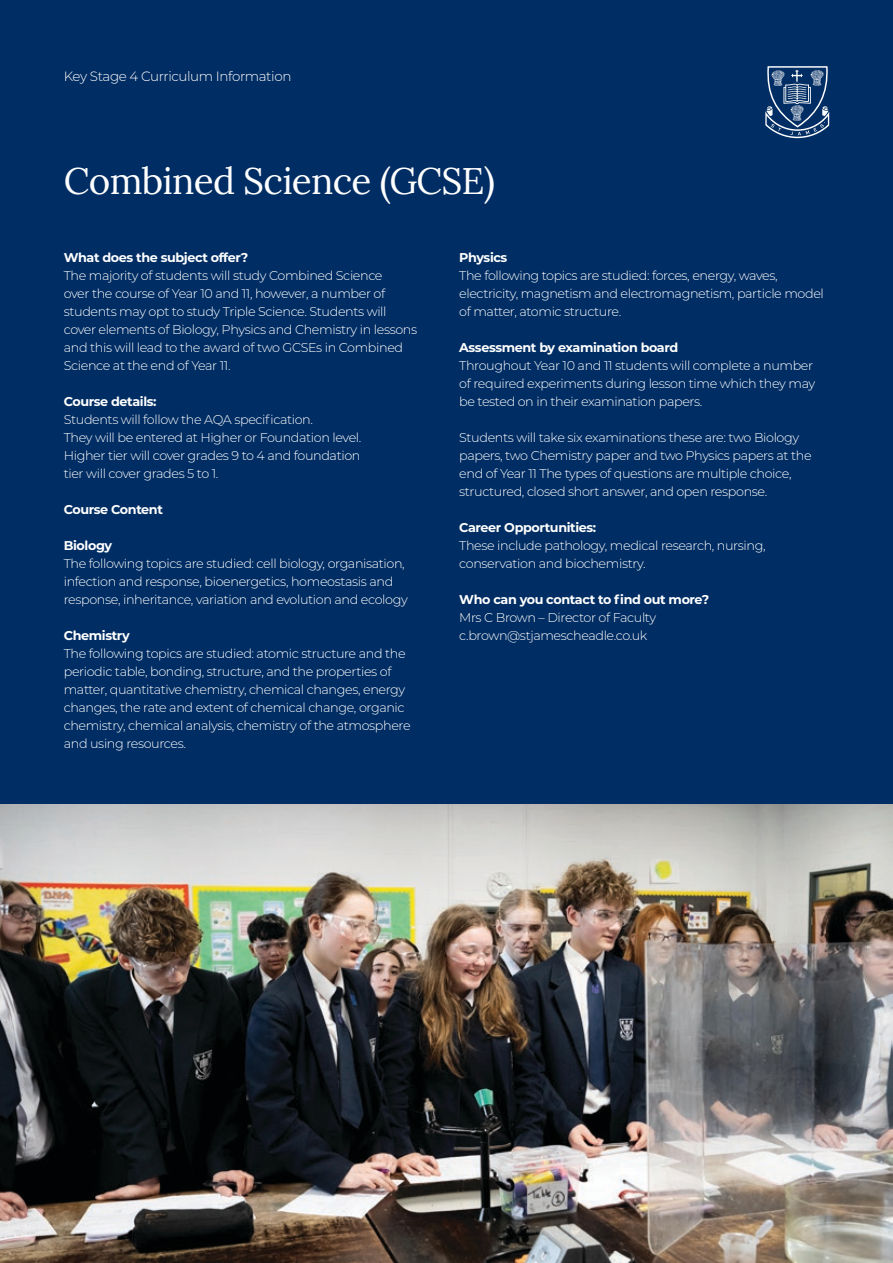
<style>
.page{position:relative;width:893px;height:1263px;background:#002d63}
.page>*{position:absolute;margin:0;border:0;box-sizing:border-box;transform-origin:0 0}
.t1{font:36.9px "Lora";letter-spacing:-.02em;color:#fff}
.t2{font:300 13.5px "Montserrat";letter-spacing:-.03em;color:#fff}
.t3{font:300 12.75px/18px "Montserrat";letter-spacing:-.03em;color:#fff}
.t4{font:700 12.75px "Montserrat";letter-spacing:-.03em;color:#fff}
</style>
<div class="page">
<svg style="left:765px;top:66px;width:64px;height:72px"></svg>
<img style="left:0;top:805px;width:892px;height:458px">
<p class="t2" style="left:64px;top:67px;width:229px">Key Stage 4 Curriculum Information</p>
<p class="t1" style="left:64px;top:153px;width:433px">Combined Science (GCSE)</p>
<p class="t4" style="left:64px;top:248px;width:186px">What does the subject offer?</p>
<p class="t3" style="left:64px;top:266px;width:355px">The majority of students will study Combined Science<br>over the course of Year 10 and 11, however, a number of students may opt to study Triple Science. Students will cover elements of Biology, Physics and Chemistry in lessons and this will lead to the award of two GCSEs in Combined Science at the end of Year 11.</p>
<p class="t4" style="left:64px;top:392px;width:94px">Course details:</p>
<p class="t3" style="left:64px;top:410px;width:251px">Students will follow the AQA specification.</p>
<p class="t3" style="left:64px;top:428px;width:299px;text-align:justify">They will be entered at Higher or Foundation level.<br>Higher tier will cover grades 9 to 4 and foundation tier will cover grades 5 to 1.</p>
<p class="t4" style="left:64px;top:500px;width:101px">Course Content</p>
<p class="t4" style="left:64px;top:536px;width:50px">Biology</p>
<p class="t3" style="left:64px;top:554px;width:345px">The following topics are studied: cell biology, organisation, infection and response, bioenergetics, homeostasis and response, inheritance, variation and evolution and ecology</p>
<p class="t4" style="left:64px;top:626px;width:68px">Chemistry</p>
<p class="t3" style="left:64px;top:644px;width:348px">The following topics are studied: atomic structure and the periodic table, bonding, structure, and the properties of matter, quantitative chemistry, chemical changes, energy changes, the rate and extent of chemical change, organic chemistry, chemical analysis, chemistry of the atmosphere and using resources.</p>
<p class="t4" style="left:459px;top:248px;width:50px">Physics</p>
<p class="t3" style="left:459px;top:266px;width:366px">The following topics are studied: forces, energy, waves, electricity, magnetism and electromagnetism, particle model of matter, atomic structure.</p>
<p class="t4" style="left:459px;top:338px;width:220px">Assessment by examination board</p>
<p class="t3" style="left:459px;top:356px;width:358px">Throughout Year 10 and 11 students will complete a number of required experiments during lesson time which they may be tested on in their examination papers.</p>
<p class="t3" style="left:459px;top:428px;width:354px">Students will take six examinations these are: two Biology papers, two Chemistry paper and two Physics papers at the end of Year 11 The types of questions are multiple choice, structured, closed short answer, and open response.</p>
<p class="t4" style="left:459px;top:518px;width:138px">Career Opportunities:</p>
<p class="t3" style="left:459px;top:536px;width:308px">These include pathology, medical research, nursing, conservation and biochemistry.</p>
<p class="t4" style="left:459px;top:590px;width:251px">Who can you contact to find out more?</p>
<p class="t3" style="left:459px;top:608px;width:198px">Mrs C Brown – Director of Faculty</p>
<p class="t3" style="left:459px;top:626px;width:190px">c.brown@stjamescheadle.co.uk</p>
</div>
